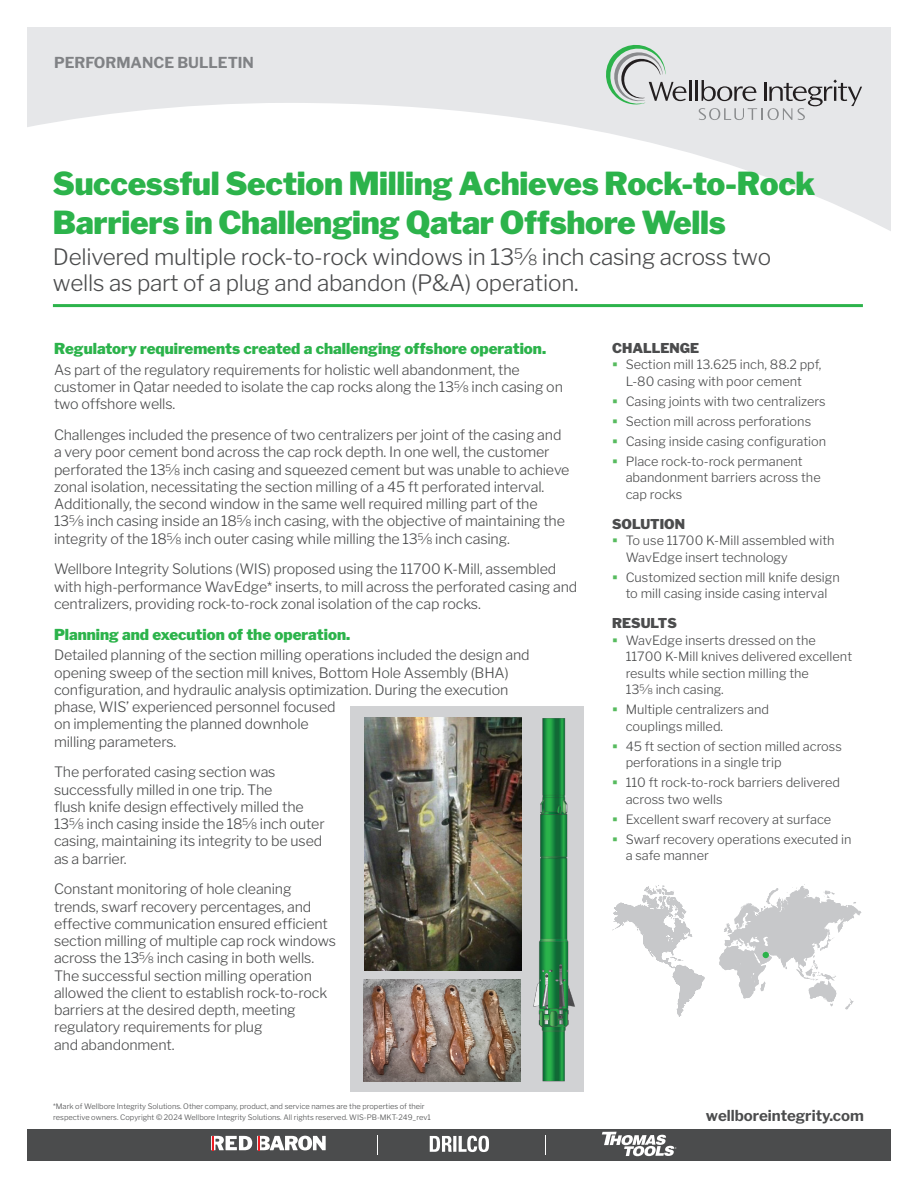
<style>
.page{position:relative;width:918px;height:1188px;background:#fff}
.page>*{position:absolute;margin:0;border:0;box-sizing:border-box;transform-origin:0 0}
.WIS_Small_Headline{font:900 31.5px/39px "Libre Franklin";letter-spacing:-.01em;color:#2cb34b}
.WIS_Headline_Description{font:300 22.5px/25.5px "Libre Franklin";letter-spacing:-.01em;color:#4b4c4d}
.WIS_Body_Head{font:900 15px "Libre Franklin";color:#2cb34b}
.WIS_URL{font:700 15px "Libre Franklin";color:#4b4c4d}
.WIS_Case_Study_Pg_Header{font:700 15px "Libre Franklin";color:#808285}
.WIS_Body_Copy{font:300 14.25px/17.2px "Libre Franklin";letter-spacing:-.01em;color:#4b4c4d}
.WIS_Sidebar_Subheads{font:900 13.5px "Libre Franklin";color:#4b4c4d}
.WIS_Sidebar_Body{font:900 13.5px "Libre Franklin";color:#4b4c4d}
.t1{font:300 12.75px/16.5px "Libre Franklin";color:#4b4c4d}
.WIS_Boilerplate_info{font:300 7.5px/10.5px "Libre Franklin";color:#4b4c4d}
</style>
<div class="page">
<svg style="left:27px;top:27px;width:864px;height:204px"></svg>
<hr style="left:689px;top:80px;width:2px;height:21px;background:#231f20">
<hr style="left:696px;top:80px;width:2px;height:21px;background:#231f20">
<svg style="left:699px;top:79px;width:163px;height:41px;background:#c7c8ca"></svg>
<svg style="left:602px;top:41px;width:85px;height:65px;background:#c5d0ca"></svg>
<div style="left:0;top:1129px;width:918px;height:32px;background:#4b4c4d"></div>
<svg style="left:211px;top:1136px;width:115px;height:14px"></svg>
<svg style="left:430px;top:1136px;width:59px;height:16px"></svg>
<svg style="left:602px;top:1132px;width:74px;height:24px"></svg>
<svg style="left:377px;top:1135px;width:1px;height:19px"></svg>
<svg style="left:545px;top:1135px;width:1px;height:19px"></svg>
<div style="left:0;top:0;width:27px;height:1188px;background:#fff"></div>
<div style="left:891px;top:0;width:27px;height:1188px;background:#fff"></div>
<div style="left:351px;top:706px;width:233px;height:386px;background:#d1d2d4"></div>
<hr style="left:53px;top:304px;width:810px;height:3px;background:#2cb34b">
<svg style="left:612px;top:884px;width:250px;height:133px"></svg>
<img style="left:364px;top:718px;width:157px;height:252px">
<img style="left:363px;top:980px;width:157px;height:101px">
<img style="left:533px;top:718px;width:42px;height:364px">
<p class="WIS_Case_Study_Pg_Header" style="left:54px;top:54px;width:201px">PERFORMANCE BULLETIN</p>
<p class="WIS_Small_Headline" style="left:53px;top:165px;width:764px">Successful Section Milling Achieves Rock-to-Rock<br>Barriers in Challenging Qatar Offshore Wells</p>
<p class="WIS_Headline_Description" style="left:53px;top:244px;width:720px">Delivered multiple rock-to-rock windows in 135/8 inch casing across two wells as part of a plug and abandon (P&amp;A) operation.</p>
<p class="WIS_Body_Head" style="left:54px;top:340px;width:494px">Regulatory requirements created a challenging offshore operation.</p>
<p class="WIS_Body_Copy" style="left:54px;top:361px;width:510px">As part of the regulatory requirements for holistic well abandonment, the customer in Qatar needed to isolate the cap rocks along the 135/8 inch casing on two offshore wells.</p>
<p class="WIS_Body_Copy" style="left:54px;top:426px;width:517px">Challenges included the presence of two centralizers per joint of the casing and a very poor cement bond across the cap rock depth. In one well, the customer perforated the 135/8 inch casing and squeezed cement but was unable to achieve zonal isolation, necessitating the section milling of a 45 ft perforated interval.<br>Additionally, the second window in the same well required milling part of the 135/8 inch casing inside an 185/8 inch casing, with the objective of maintaining the integrity of the 185/8 inch outer casing while milling the 135/8 inch casing.</p>
<p class="WIS_Body_Copy" style="left:54px;top:561px;width:525px">Wellbore Integrity Solutions (WIS) proposed using the 11700 K-Mill, assembled with high-performance WavEdge* inserts, to mill across the perforated casing and centralizers, providing rock-to-rock zonal isolation of the cap rocks.</p>
<p class="WIS_Body_Head" style="left:54px;top:625px;width:298px">Planning and execution of the operation.</p>
<p class="WIS_Body_Copy" style="left:54px;top:647px;width:477px">Detailed planning of the section milling operations included the design and opening sweep of the section mill knives, Bottom Hole Assembly (BHA) configuration, and hydraulic analysis optimization. During the execution phase, WIS’ experienced personnel focused<br>on implementing the planned downhole<br>milling parameters.</p>
<p class="WIS_Body_Copy" style="left:54px;top:764px;width:272px">The perforated casing section was successfully milled in one trip. The<br>flush knife design effectively milled the 135/8 inch casing inside the 185/8 inch outer casing, maintaining its integrity to be used as a barrier.</p>
<p class="WIS_Body_Copy" style="left:54px;top:881px;width:284px">Constant monitoring of hole cleaning trends, swarf recovery percentages, and effective communication ensured efficient section milling of multiple cap rock windows across the 135/8 inch casing in both wells.<br>The successful section milling operation allowed the client to establish rock-to-rock barriers at the desired depth, meeting regulatory requirements for plug<br>and abandonment.</p>
<p class="WIS_Sidebar_Body" style="left:612px;top:340px;width:89px">CHALLENGE</p>
<p class="t1" style="left:626px;top:356px;width:197px">Section mill 13.625 inch, 88.2 ppf,<br>L-80 casing with poor cement</p>
<p class="t1" style="left:626px;top:393px;width:201px">Casing joints with two centralizers</p>
<p class="t1" style="left:626px;top:413px;width:187px">Section mill across perforations</p>
<p class="t1" style="left:626px;top:433px;width:202px">Casing inside casing configuration</p>
<p class="t1" style="left:626px;top:453px;width:197px">Place rock-to-rock permanent abandonment barriers across the cap rocks</p>
<p class="WIS_Sidebar_Subheads" style="left:612px;top:516px;width:74px">SOLUTION</p>
<p class="t1" style="left:626px;top:532px;width:210px">To use 11700 K-Mill assembled with<br>WavEdge insert technology</p>
<p class="t1" style="left:626px;top:569px;width:216px">Customized section mill knife design to mill casing inside casing interval</p>
<p class="WIS_Sidebar_Subheads" style="left:612px;top:615px;width:66px">RESULTS</p>
<p class="t1" style="left:626px;top:632px;width:228px">WavEdge inserts dressed on the<br>11700 K-Mill knives delivered excellent results while section milling the<br>135/8 inch casing.</p>
<p class="t1" style="left:626px;top:701px;width:145px">Multiple centralizers and couplings milled.</p>
<p class="t1" style="left:626px;top:738px;width:218px">45 ft section of section milled across perforations in a single trip</p>
<p class="t1" style="left:626px;top:774px;width:216px">110 ft rock-to-rock barriers delivered across two wells</p>
<p class="t1" style="left:626px;top:811px;width:207px">Excellent swarf recovery at surface</p>
<p class="t1" style="left:626px;top:831px;width:227px">Swarf recovery operations executed in a safe manner</p>
<p class="WIS_Boilerplate_info" style="left:53px;top:1101px;width:379px">*Mark of Wellbore Integrity Solutions. Other company, product, and service names are the properties of their respective owners. Copyright © 2024 Wellbore Integrity Solutions. All rights reserved. WIS-PB-MKT-249_rev1</p>
<p class="WIS_URL" style="left:706px;top:1106px;width:160px">wellboreintegrity.com</p>
</div>
